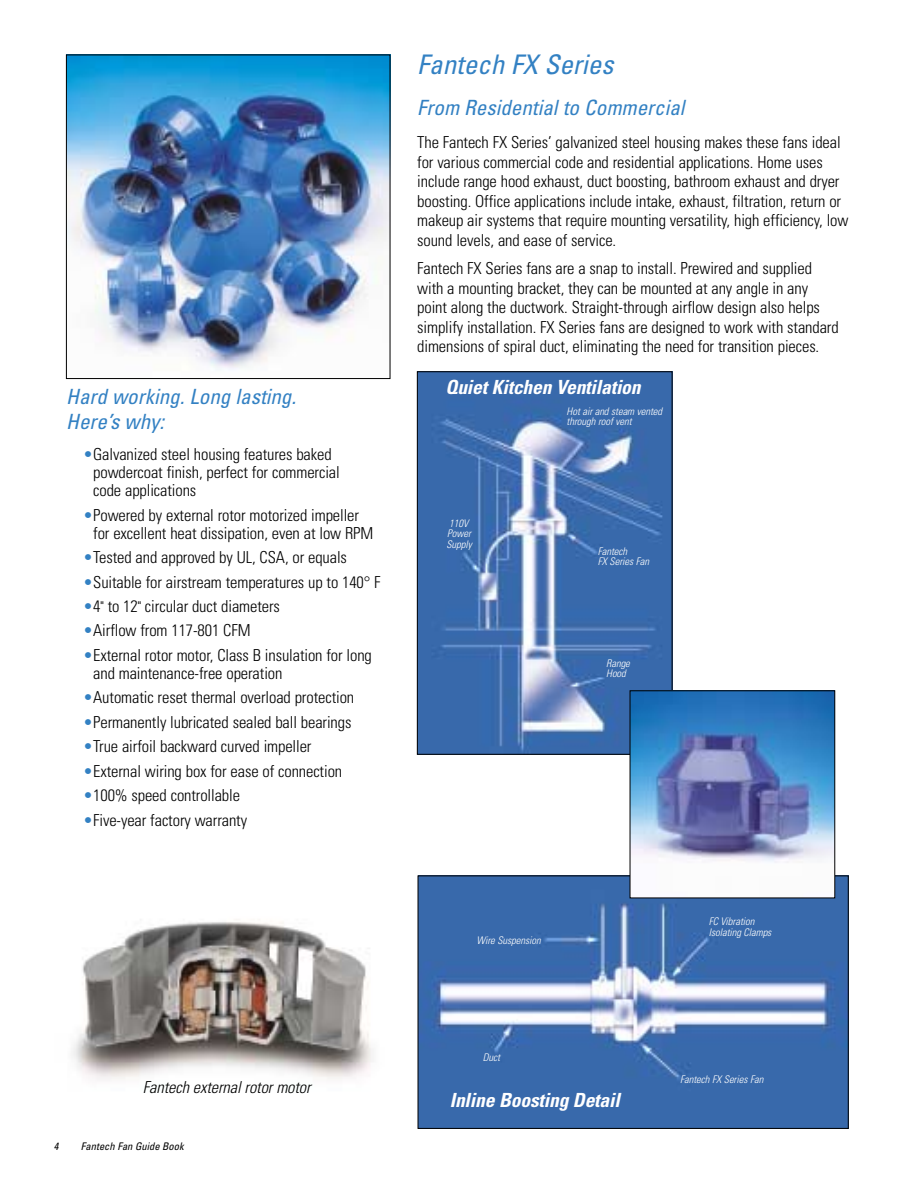
<style>
.page{position:relative;width:918px;height:1188px;background:#fff}
.page>*{position:absolute;margin:0;border:0;box-sizing:border-box;transform-origin:0 0}
.t1{font:italic condensed 27px "Univers";color:#3381c3}
.t2{font:italic condensed 21px/25.2px "Univers";color:#3381c3}
.t3{font:italic 700 condensed 19.5px "Univers";color:#fff}
.t4{font:300 condensed 16.5px/19.5px "Univers";letter-spacing:-.005em;color:#000}
.t5{font:italic 300 condensed 16.5px "Univers";color:#000}
.t6{font:italic 300 condensed 10.5px/10.5px "Univers";color:#fff}
.t7{font:italic condensed 10.5px "Univers";color:#000}
.s1{color:#3381c3}
.s2{font-weight:400;font-size:13.5px}
</style>
<div class="page">
<img style="left:420px;top:878px;width:426px;height:249px">
<div style="left:418px;top:876px;width:430px;height:253px;border:1px solid #000"></div>
<img style="left:419px;top:374px;width:251px;height:378px">
<div style="left:417px;top:372px;width:255px;height:382px;border:1px solid #000"></div>
<img style="left:632px;top:693px;width:201px;height:203px">
<img style="left:68px;top:57px;width:320px;height:313px">
<div style="left:66px;top:55px;width:324px;height:324px;border:1px solid #000"></div>
<img style="left:72px;top:919px;width:301px;height:161px">
<p class="t2" style="left:66px;top:385px;width:236px">Hard working.Long lasting.<br>Here’s why:</p>
<p class="t4" style="left:93px;top:447px;width:248px;line-height:18px;text-indent:-10px"><span class="s1">•</span>Galvanized steel housing features baked powdercoat finish, perfect for commercial code applications</p>
<p class="t4" style="left:93px;top:507px;width:282px;line-height:18px;text-indent:-10px"><span class="s1">•</span>Powered by external rotor motorized impeller for excellent heat dissipation, even at low RPM</p>
<p class="t4" style="left:83px;top:549px;width:265px"><span class="s1">•</span>Tested and approved by UL, CSA, or equals</p>
<p class="t4" style="left:83px;top:574px;width:299px"><span class="s1">•</span>Suitable for airstream temperatures up to 140° F</p>
<p class="t4" style="left:83px;top:598px;width:198px"><span class="s1">•</span>4<span class="s2">"</span> to 12<span class="s2">"</span> circular duct diameters</p>
<p class="t4" style="left:83px;top:623px;width:169px"><span class="s1">•</span>Airflow from 117-801 CFM</p>
<p class="t4" style="left:93px;top:648px;width:280px;line-height:18px;text-indent:-10px"><span class="s1">•</span>External rotor motor, Class B insulation for long and maintenance-free operation</p>
<p class="t4" style="left:83px;top:689px;width:273px"><span class="s1">•</span>Automatic reset thermal overload protection</p>
<p class="t4" style="left:83px;top:714px;width:270px"><span class="s1">•</span>Permanently lubricated sealed ball bearings</p>
<p class="t4" style="left:83px;top:738px;width:230px"><span class="s1">•</span>True airfoil backward curved impeller</p>
<p class="t4" style="left:83px;top:763px;width:261px"><span class="s1">•</span>External wiring box for ease of connection</p>
<p class="t4" style="left:83px;top:787px;width:159px"><span class="s1">•</span>100% speed controllable</p>
<p class="t4" style="left:83px;top:812px;width:166px"><span class="s1">•</span>Five-year factory warranty</p>
<h1 class="t1" style="left:417px;top:54px;width:203px">Fantech FX Series</h1>
<p class="t2" style="left:417px;top:97px;width:273px">From Residentialto Commercial</p>
<p class="t4" style="left:417px;top:135px;width:433px">The Fantech FX Series’ galvanized steel housing makes these fans ideal for various commercial code and residential applications. Home uses include range hood exhaust, duct boosting, bathroom exhaust and dryer boosting. Office applications include intake, exhaust, filtration, return or makeup air systems that require mounting versatility, high efficiency, low sound levels, and ease of service.</p>
<p class="t4" style="left:417px;top:260px;width:423px">Fantech FX Series fans are a snap to install. Prewired and supplied with a mounting bracket, they can be mounted at any angle in any point along the ductwork. Straight-through airflow design also helps simplify installation. FX Series fans are designed to work with standard dimensions of spiral duct, eliminating the need for transition pieces.</p>
<p class="t3" style="left:446px;top:380px;width:200px">QuietKitchen Ventilation</p>
<p class="t6" style="left:567px;top:407px;width:99px">Hotairand steam vented through roofvent</p>
<p class="t6" style="left:446px;top:519px;width:29px">110V<br>Power<br>Supply</p>
<p class="t6" style="left:598px;top:547px;width:55px">Fantech<br>FX Series Fan</p>
<p class="t6" style="left:606px;top:659px;width:27px">Range<br>Hood</p>
<p class="t6" style="left:476px;top:936px;width:68px">Wire Suspension</p>
<p class="t6" style="left:709px;top:917px;width:66px">FC Vibration<br>Isolating Clamps</p>
<p class="t5" style="left:143px;top:1081px;width:173px">Fantech externalrotormotor</p>
<p class="t7" style="left:54px;top:1143px;width:8px">4</p>
<p class="t7" style="left:81px;top:1143px;width:104px">Fantech Fan Guide Book</p>
<p class="t6" style="left:483px;top:1053px;width:21px">Duct</p>
<p class="t3" style="left:450px;top:1093px;width:176px">Inline Boosting Detail</p>
<p class="t6" style="left:680px;top:1075px;width:87px">Fantech FX Series Fan</p>
</div>
